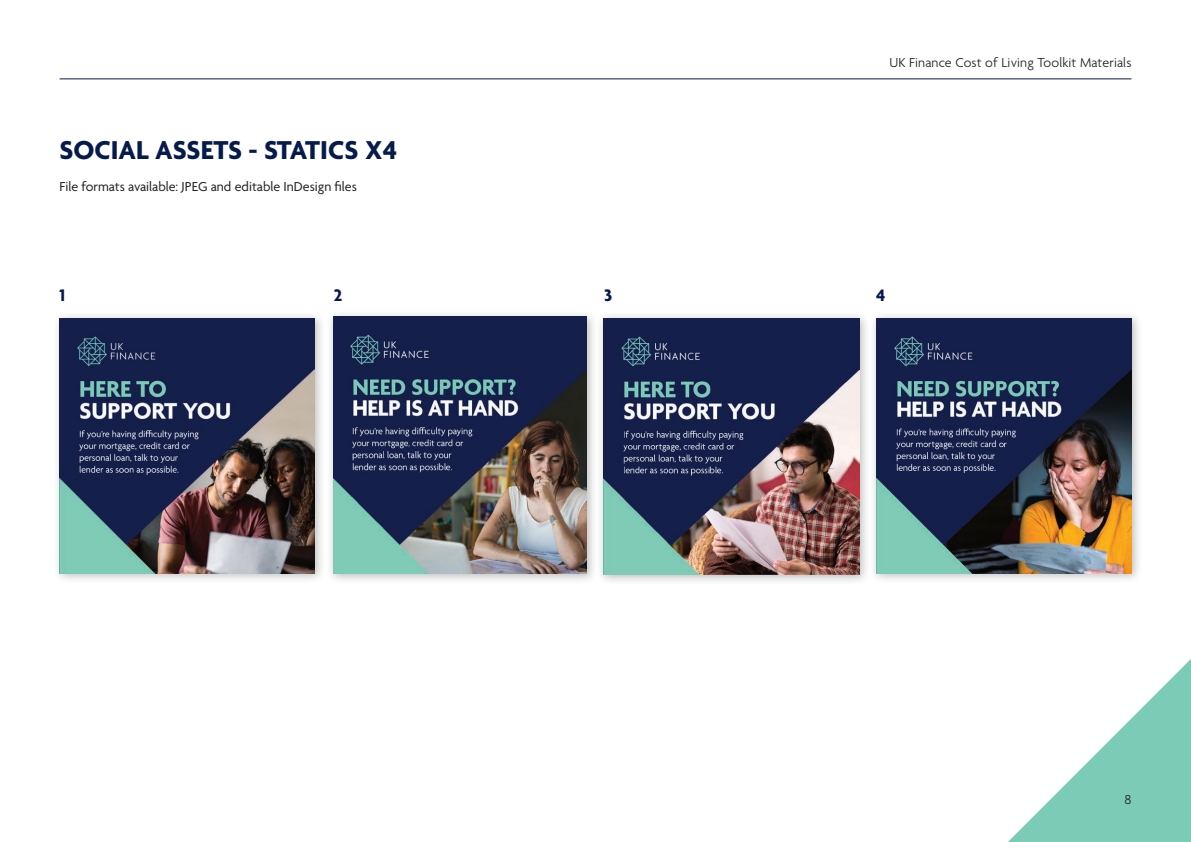
<style>
.page{position:relative;width:1191px;height:842px;background:#fff}
.page>*{position:absolute;margin:0;border:0;box-sizing:border-box;transform-origin:0 0}
.t1{font:700 28px "Agenda";color:#061b4c}
.t2{font:700 18px "Agenda";color:#061b4c}
.t3{font:14px "Agenda";color:#231f20}
.t4{font:300 14px "Agenda";letter-spacing:.01em;color:#231f20}
</style>
<div class="page">
<svg style="left:1008px;top:659px;width:183px;height:183px"></svg>
<hr style="left:60px;top:79px;width:1071px;height:1px;background:#061b4c">
<div style="left:53px;top:311px;width:273px;height:273px;background:#231f20;opacity:.3"></div>
<img style="left:60px;top:318px;width:255px;height:255px">
<div style="left:596px;top:311px;width:274px;height:274px;background:#231f20;opacity:.3"></div>
<img style="left:603px;top:318px;width:256px;height:256px">
<div style="left:326px;top:310px;width:272px;height:274px;background:#231f20;opacity:.3"></div>
<img style="left:333px;top:317px;width:254px;height:256px">
<div style="left:869px;top:311px;width:273px;height:273px;background:#231f20;opacity:.3"></div>
<img style="left:876px;top:318px;width:255px;height:255px">
<h1 class="t1" style="left:60px;top:135px;width:339px">SOCIAL ASSETS - STATICS X4</h1>
<p class="t3" style="left:60px;top:179px;width:299px">File formats available: JPEG and editable InDesign files</p>
<p class="t4" style="left:889px;top:55px;width:243px">UK Finance Cost of Living Toolkit Materials</p>
<p class="t2" style="left:60px;top:285px;width:7px">1</p>
<p class="t2" style="left:334px;top:285px;width:10px">2</p>
<p class="t2" style="left:604px;top:285px;width:10px">3</p>
<p class="t2" style="left:876px;top:285px;width:11px">4</p>
<p class="t4" style="left:1124px;top:792px;width:8px">8</p>
</div>
